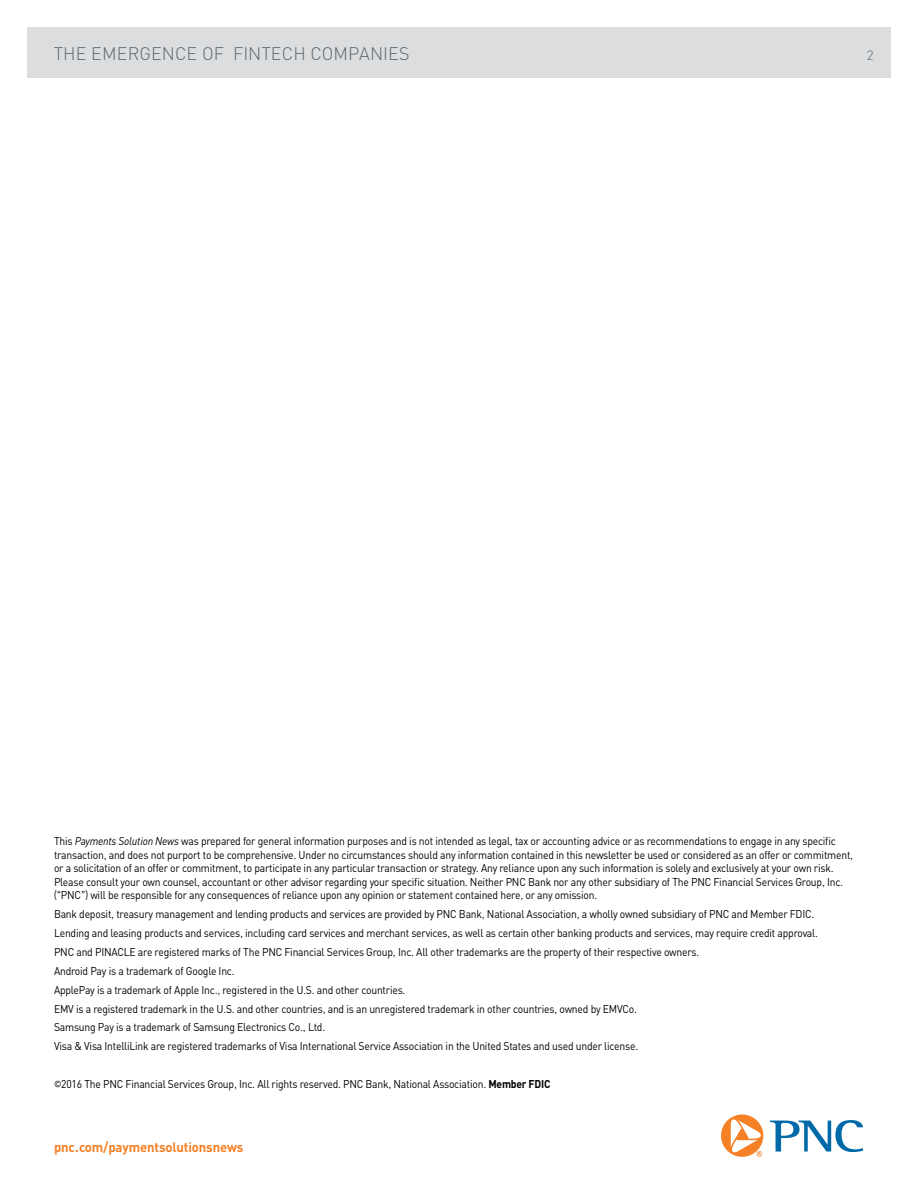
<style>
.page{position:relative;width:918px;height:1188px;background:#fff}
.page>*{position:absolute;margin:0;border:0;box-sizing:border-box;transform-origin:0 0}
.x_article_name{font:18px "PNC Sans Regular";color:#5c676f}
.x_orange_copy_9_on_1{font:700 13.5px "PNC Sans";letter-spacing:-.01em;color:#f58025}
.t1{font:300 13.5px "PNC Sans";color:#5c676f}
.a_legal{font:11.25px/13.5px "PNC Sans";letter-spacing:-.02em;color:#000;scale:.92 1}
.s1{font-style:italic}
.s2{font-weight:700}
</style>
<div class="page">
<div style="left:27px;top:27px;width:864px;height:51px;background:#dcddde"></div>
<svg style="left:770px;top:1120px;width:93px;height:32px"></svg>
<svg style="left:721px;top:1114px;width:42px;height:43px"></svg>
<p class="x_article_name" style="left:54px;top:42px;width:357px">THE EMERGENCE OF FINTECH COMPANIES</p>
<p class="t1" style="left:867px;top:47px;width:8px">2</p>
<p class="a_legal" style="left:54px;top:834px;width:870px">This <span class="s1">Payments Solution News</span> was prepared for general information purposes and is not intended as legal, tax or accounting advice or as recommendations to engage in any specific transaction, and does not purport to be comprehensive. Under no circumstances should any information contained in this newsletter be used or considered as an offer or commitment, or a solicitation of an offer or commitment, to participate in any particular transaction or strategy. Any reliance upon any such information is solely and exclusively at your own risk.<br>Please consult your own counsel, accountant or other advisor regarding your specific situation. Neither PNC Bank nor any other subsidiary of The PNC Financial Services Group, Inc. (“PNC”) will be responsible for any consequences of reliance upon any opinion or statement contained here, or any omission.</p>
<p class="a_legal" style="left:54px;top:907px;width:828px">Bank deposit, treasury management and lending products and services are provided by PNC Bank, National Association, a wholly owned subsidiary of PNC and Member FDIC.</p>
<p class="a_legal" style="left:54px;top:926px;width:832px">Lending and leasing products and services, including card services and merchant services, as well as certain other banking products and services, may require credit approval.</p>
<p class="a_legal" style="left:54px;top:945px;width:703px">PNC and PINACLE are registered marks of The PNC Financial Services Group, Inc. All other trademarks are the property of their respective owners.</p>
<p class="a_legal" style="left:54px;top:964px;width:198px">Android Pay is a trademark of Google Inc.</p>
<p class="a_legal" style="left:54px;top:983px;width:384px">ApplePay is a trademark of Apple Inc., registered in the U.S. and other countries.</p>
<p class="a_legal" style="left:54px;top:1001px;width:635px">EMV is a registered trademark in the U.S. and other countries, and is an unregistered trademark in other countries, owned by EMVCo.</p>
<p class="a_legal" style="left:54px;top:1020px;width:296px">Samsung Pay is a trademark of Samsung Electronics Co., Ltd.</p>
<p class="a_legal" style="left:54px;top:1039px;width:637px">Visa &amp; Visa IntelliLink are registered trademarks of Visa International Service Association in the United States and used under license.</p>
<p class="a_legal" style="left:54px;top:1077px;width:541px">©2016 The PNC Financial Services Group, Inc. All rights reserved. PNC Bank, National Association. <span class="s2">Member FDIC</span></p>
<p class="x_orange_copy_9_on_1" style="left:54px;top:1138px;width:191px">pnc.com/paymentsolutionsnews</p>
</div>
